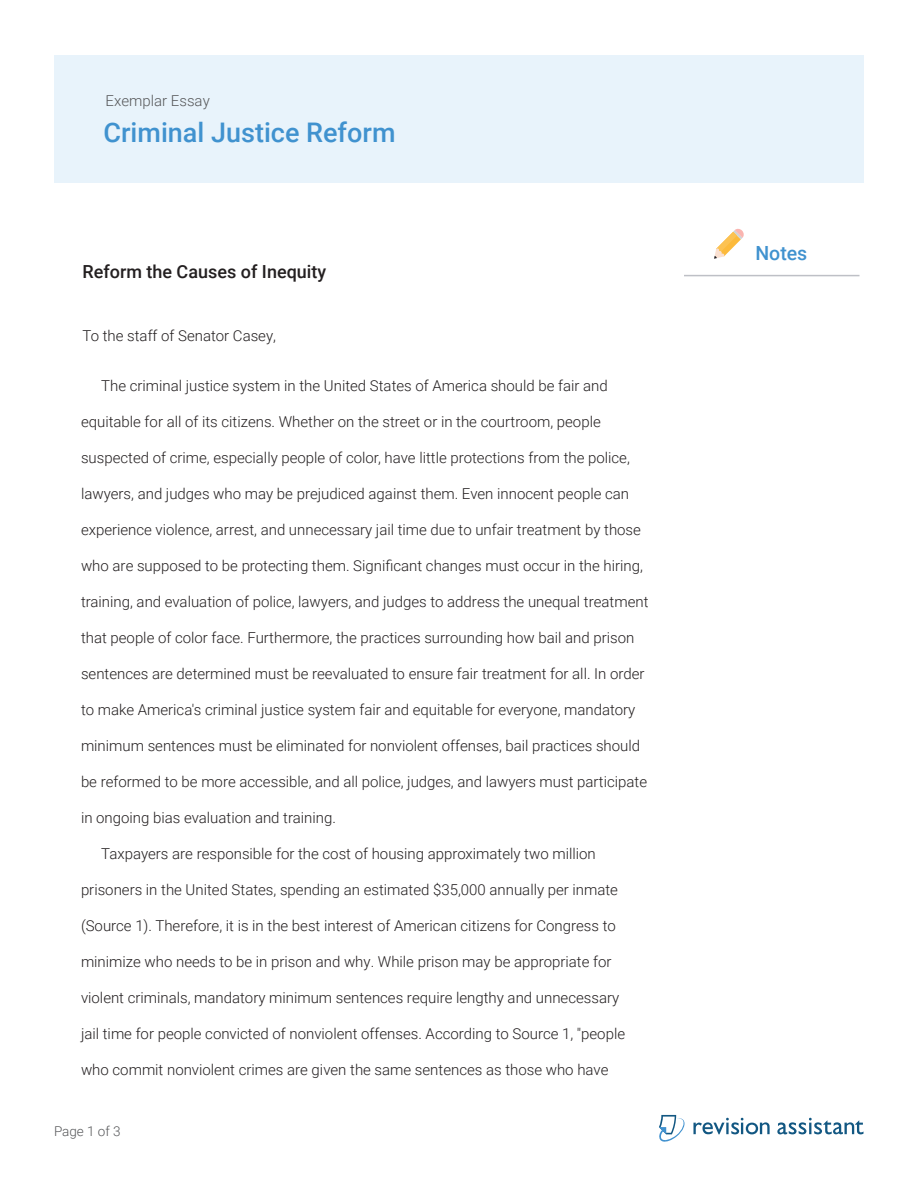
<style>
.page{position:relative;width:918px;height:1188px;background:#fff}
.page>*{position:absolute;margin:0;border:0;box-sizing:border-box;transform-origin:0 0}
.Prompt_Title{font:500 27px "Roboto";color:#4092cf}
.t1{font:500 19.5px "Roboto";color:#4092cf}
.Essay_Title{font:500 18px "Roboto";color:#231f20}
.Essay_Text{font:300 15px "Roboto";color:#231f20}
.Essay_Text_-_Letter{font:300 15px "Roboto";color:#231f20}
.Exemplar_Essay_Subhe{font:300 15px "Roboto";color:#57585a}
.Exemplar_Essay_Subhe-2{font:300 13.5px "Roboto";color:#57585a}
</style>
<div class="page">
<div style="left:54px;top:55px;width:810px;height:128px;background:#e8f3fb"></div>
<hr style="left:684px;top:275px;width:176px;height:1px;background:#bec0c6">
<svg style="left:714px;top:228px;width:30px;height:31px"></svg>
<svg style="left:659px;top:1115px;width:26px;height:27px"></svg>
<svg style="left:693px;top:1118px;width:77px;height:16px"></svg>
<svg style="left:777px;top:1118px;width:87px;height:16px"></svg>
<p class="Exemplar_Essay_Subhe" style="left:106px;top:91px;width:106px">Exemplar Essay</p>
<p class="Prompt_Title" style="left:104px;top:113px;width:294px">Criminal Justice Reform</p>
<p class="Essay_Title" style="left:82px;top:259px;width:245px">Reform the Causes of Inequity</p>
<p class="Essay_Text_-_Letter" style="left:82px;top:325px;width:195px">To the staff of Senator Casey,</p>
<p class="Essay_Text" style="left:101px;top:375px;width:508px">The criminal justice system in the United States of America should be fair and</p>
<p class="Essay_Text" style="left:81px;top:411px;width:521px">equitable for all of its citizens. Whether on the street or in the courtroom, people</p>
<p class="Essay_Text" style="left:81px;top:447px;width:550px">suspected of crime, especially people of color, have little protections from the police,</p>
<p class="Essay_Text" style="left:81px;top:483px;width:550px">lawyers, and judges who may be prejudiced against them. Even innocent people can</p>
<p class="Essay_Text" style="left:81px;top:519px;width:561px">experience violence, arrest, and unnecessary jail time due to unfair treatment by those</p>
<p class="Essay_Text" style="left:81px;top:555px;width:563px">who are supposed to be protecting them. Significant changes must occur in the hiring,</p>
<p class="Essay_Text" style="left:81px;top:591px;width:569px">training, and evaluation of police, lawyers, and judges to address the unequal treatment</p>
<p class="Essay_Text" style="left:81px;top:627px;width:555px">that people of color face. Furthermore, the practices surrounding how bail and prison</p>
<p class="Essay_Text" style="left:81px;top:663px;width:565px">sentences are determined must be reevaluated to ensure fair treatment for all. In order</p>
<p class="Essay_Text" style="left:81px;top:699px;width:556px">to make America's criminal justice system fair and equitable for everyone, mandatory</p>
<p class="Essay_Text" style="left:81px;top:735px;width:561px">minimum sentences must be eliminated for nonviolent offenses, bail practices should</p>
<p class="Essay_Text" style="left:81px;top:771px;width:568px">be reformed to be more accessible, and all police, judges, and lawyers must participate</p>
<p class="Essay_Text" style="left:81px;top:807px;width:257px">in ongoing bias evaluation and training.</p>
<p class="Essay_Text" style="left:101px;top:843px;width:496px">Taxpayers are responsible for the cost of housing approximately two million</p>
<p class="Essay_Text" style="left:81px;top:879px;width:539px">prisoners in the United States, spending an estimated $35,000 annually per inmate</p>
<p class="Essay_Text" style="left:81px;top:915px;width:536px">(Source 1). Therefore, it is in the best interest of American citizens for Congress to</p>
<p class="Essay_Text" style="left:81px;top:951px;width:532px">minimize who needs to be in prison and why. While prison may be appropriate for</p>
<p class="Essay_Text" style="left:81px;top:987px;width:540px">violent criminals, mandatory minimum sentences require lengthy and unnecessary</p>
<p class="Essay_Text" style="left:81px;top:1023px;width:546px">jail time for people convicted of nonviolent offenses. According to Source 1, "people</p>
<p class="Essay_Text" style="left:81px;top:1059px;width:529px">who commit nonviolent crimes are given the same sentences as those who have</p>
<p class="Exemplar_Essay_Subhe-2" style="left:54px;top:1122px;width:68px">Page 1 of 3</p>
<p class="t1" style="left:755px;top:240px;width:53px">Notes</p>
</div>
